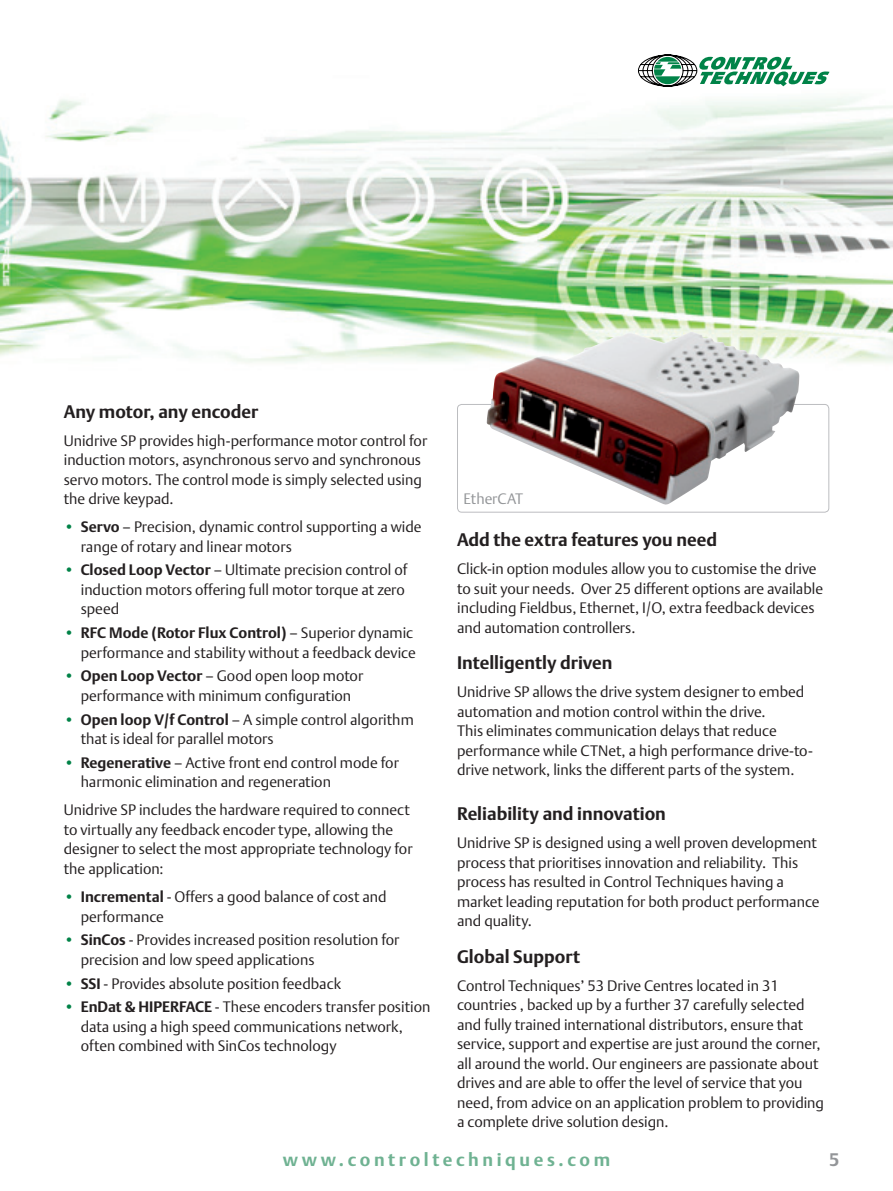
<style>
.page{position:relative;width:893px;height:1191px;background:#fff}
.page>*{position:absolute;margin:0;border:0;box-sizing:border-box;transform-origin:0 0}
.t1{font:700 18px "DTL Argo T";color:#231f20}
.t2{font:700 18px "DTL Argo T";letter-spacing:.2em;color:#6fb292}
.t3{font:700 18px "DTL Argo T";color:#939598}
.t4{font:15px/19.5px "DTL Argo T Light";color:#231f20}
.t5{font:700 15px "DTL Argo T";color:#231f20}
.t6{font:15px "DTL Argo T Light";color:#939598}
.s1{color:#008247}
.s2{font-family:"DTL Argo T";font-weight:700}
.s3{font-family:"DTL Argo T Light";font-weight:400;color:#008247}
.s4{font-family:"DTL Argo T Light";font-weight:400}
</style>
<div class="page">
<img style="left:0;top:71px;width:893px;height:339px">
<svg style="left:637px;top:54px;width:192px;height:33px"></svg>
<div style="left:457px;top:404px;width:372px;height:108px;border:1px solid #bcbdc0;border-radius:4px"></div>
<img style="left:486px;top:332px;width:313px;height:173px">
<p class="t1" style="left:64px;top:400px;width:196px">Any motor, any encoder</p>
<p class="t4" style="left:64px;top:430px;width:365px">Unidrive SP provides high-performance motor control for induction motors, asynchronous servo and synchronous servo motors. The control mode is simply selected using the drive keypad.</p>
<p class="t4" style="left:81px;top:517px;width:342px;text-indent:-17px"><span class="s1">•</span> <span class="s2">Servo</span> – Precision, dynamic control supporting a wide range of rotary and linear motors</p>
<p class="t4" style="left:81px;top:560px;width:328px;text-indent:-17px"><span class="s1">•</span> <span class="s2">Closed Loop Vector</span> – Ultimate precision control of induction motors offering full motor torque at zero speed</p>
<p class="t5" style="left:64px;top:624px;width:351px"><span class="s3">•</span> RFC Mode (Rotor Flux Control) <span class="s4">– Superior dynamic</span></p>
<p class="t4" style="left:81px;top:642px;width:337px">performance and stability without a feedback device</p>
<p class="t4" style="left:64px;top:666px;width:301px;text-align:center"><span class="s1">•</span> <span class="s2">Open Loop Vector</span> – Good open loop motor performance with minimum configuration</p>
<p class="t4" style="left:81px;top:709px;width:335px;text-indent:-17px"><span class="s1">•</span> <span class="s2">Open loop V/f Control</span> – A simple control algorithm that is ideal for parallel motors</p>
<p class="t4" style="left:81px;top:752px;width:320px;text-indent:-17px"><span class="s1">•</span> <span class="s2">Regenerative</span> – Active front end control mode for harmonic elimination and regeneration</p>
<p class="t4" style="left:64px;top:800px;width:350px">Unidrive SP includes the hardware required to connect to virtually any feedback encoder type, allowing the designer to select the most appropriate technology for the application:</p>
<p class="t4" style="left:81px;top:886px;width:307px;text-indent:-17px"><span class="s1">•</span> <span class="s2">Incremental</span> - Offers a good balance of cost and performance</p>
<p class="t4" style="left:81px;top:930px;width:320px;text-indent:-17px"><span class="s1">•</span> <span class="s2">SinCos</span> - Provides increased position resolution for precision and low speed applications</p>
<p class="t4" style="left:64px;top:973px;width:279px"><span class="s1">•</span> <span class="s2">SSI</span> - Provides absolute position feedback</p>
<p class="t4" style="left:81px;top:997px;width:351px;text-indent:-17px"><span class="s1">•</span> <span class="s2">EnDat &amp; HIPERFACE</span> - These encoders transfer position data using a high speed communications network, often combined with SinCos technology</p>
<p class="t6" style="left:463px;top:490px;width:61px">EtherCAT</p>
<p class="t1" style="left:457px;top:529px;width:262px">Add the extra features you need</p>
<p class="t4" style="left:457px;top:559px;width:367px">Click-in option modules allow you to customise the drive to suit your needs. Over 25 different options are available including Fieldbus, Ethernet, I/O, extra feedback devices and automation controllers.</p>
<p class="t1" style="left:457px;top:652px;width:157px">Intelligently driven</p>
<p class="t4" style="left:457px;top:682px;width:357px">Unidrive SP allows the drive system designer to embed automation and motion control within the drive.<br>This eliminates communication delays that reduce performance while CTNet, a high performance drive-to&shy;drive network, links the different parts of the system.</p>
<p class="t1" style="left:457px;top:803px;width:210px">Reliability and innovation</p>
<p class="t4" style="left:457px;top:833px;width:364px">Unidrive SP is designed using a well proven development process that prioritises innovation and reliability. This process has resulted in Control Techniques having a market leading reputation for both product performance and quality.</p>
<p class="t1" style="left:457px;top:945px;width:124px">Global Support</p>
<p class="t4" style="left:457px;top:975px;width:368px">Control Techniques’ 53 Drive Centres located in 31 countries , backed up by a further 37 carefully selected and fully trained international distributors, ensure that service, support and expertise are just around the corner, all around the world. Our engineers are passionate about drives and are able to offer the level of service that you need, from advice on an application problem to providing a complete drive solution design.</p>
<p class="t2" style="left:283px;top:1148px;width:329px">www.controltechniques.com</p>
<p class="t3" style="left:829px;top:1148px;width:12px">5</p>
</div>
